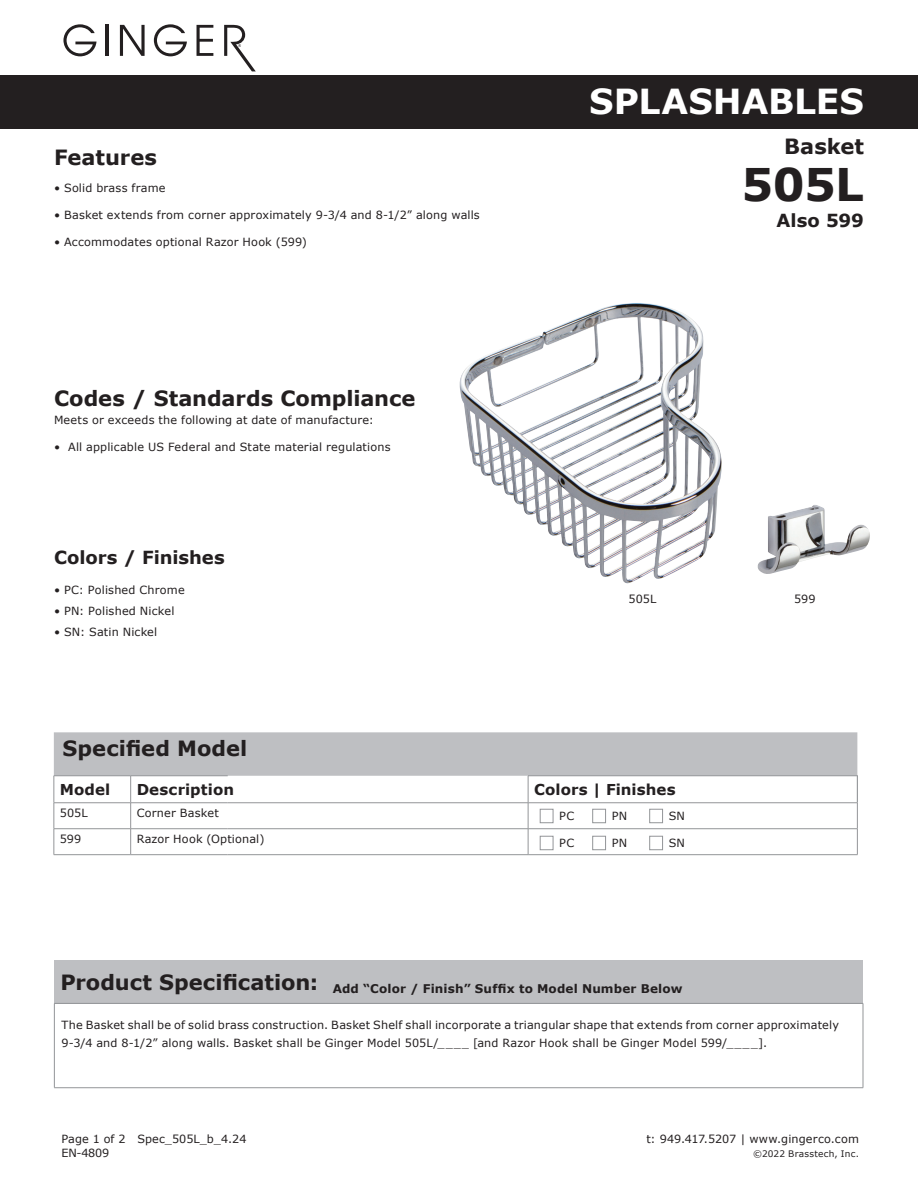
<style>
.page{position:relative;width:918px;height:1188px;background:#fff}
.page>*{position:absolute;margin:0;border:0;box-sizing:border-box;transform-origin:0 0}
.t1{font:700 45px "Verdana";color:#231f20}
.t2{font:700 34.5px "Verdana";color:#fff}
.t3{font:700 21px "Verdana";color:#231f20}
.t4{font:700 18px "Verdana";letter-spacing:-.005em;color:#231f20}
.t5{font:700 15px "Verdana";letter-spacing:.005em;color:#231f20}
.t6{font:700 12px "Verdana";letter-spacing:.015em;color:#231f20}
.t7{font:11.25px/18px "Verdana";letter-spacing:.015em;color:#231f20}
.t8{font:9px "Verdana";letter-spacing:.025em;color:#231f20}
</style>
<div class="page">
<div style="left:0;top:75px;width:918px;height:54px;background:#231f20"></div>
<svg style="left:63px;top:24px;width:34px;height:32px"></svg>
<hr style="left:106px;top:25px;width:3px;height:31px;background:#231f20">
<svg style="left:120px;top:25px;width:25px;height:31px"></svg>
<svg style="left:154px;top:24px;width:33px;height:32px"></svg>
<svg style="left:197px;top:25px;width:16px;height:31px"></svg>
<svg style="left:224px;top:25px;width:32px;height:46px"></svg>
<div style="left:54px;top:960px;width:809px;height:43px;background:#bebfc2"></div>
<hr style="left:54px;top:1003px;width:809px;height:1px;background:#939598">
<hr style="left:54px;top:1004px;width:1px;height:84px;background:#939598">
<hr style="left:863px;top:1004px;width:1px;height:84px;background:#939598">
<hr style="left:54px;top:1087px;width:809px;height:1px;background:#939598">
<img style="left:459px;top:303px;width:263px;height:281px">
<svg style="left:54px;top:732px;width:804px;height:123px"></svg>
<div style="left:540px;top:809px;width:13px;height:14px;border:1px solid #939598"></div>
<div style="left:592px;top:809px;width:14px;height:14px;border:1px solid #939598"></div>
<div style="left:650px;top:809px;width:13px;height:14px;border:1px solid #939598"></div>
<div style="left:540px;top:836px;width:13px;height:14px;border:1px solid #939598"></div>
<div style="left:592px;top:836px;width:14px;height:14px;border:1px solid #939598"></div>
<div style="left:650px;top:836px;width:13px;height:14px;border:1px solid #939598"></div>
<img style="left:757px;top:505px;width:113px;height:69px">
<h3 class="t3" style="left:54px;top:144px;width:105px">Features</h3>
<p class="t7" style="left:54px;top:179px;width:113px">• Solid brass frame</p>
<p class="t7" style="left:54px;top:206px;width:427px">• Basket extends from corner approximately 9-3/4 and 8-1/2” along walls</p>
<p class="t7" style="left:54px;top:233px;width:254px">• Accommodates optional Razor Hook (599)</p>
<h3 class="t3" style="left:54px;top:384px;width:363px">Codes / Standards Compliance</h3>
<p class="t7" style="left:54px;top:411px;width:322px">Meets or exceeds the following at date of manufacture:</p>
<p class="t7" style="left:54px;top:438px;width:338px">• All applicable US Federal and State material regulations</p>
<h3 class="t4" style="left:54px;top:546px;width:172px">Colors / Finishes</h3>
<p class="t7" style="left:54px;top:581px;width:132px">• PC: Polished Chrome</p>
<p class="t7" style="left:54px;top:602px;width:122px">• PN: Polished Nickel</p>
<p class="t7" style="left:54px;top:623px;width:105px">• SN: Satin Nickel</p>
<h3 class="t3" style="left:63px;top:735px;width:186px">Specified Model</h3>
<h2 class="t2" style="left:589px;top:79px;width:276px">SPLASHABLES</h2>
<h3 class="t3" style="left:784px;top:133px;width:81px">Basket</h3>
<h1 class="t1" style="left:741px;top:155px;width:124px">505L</h1>
<h3 class="t4" style="left:777px;top:209px;width:89px">Also 599</h3>
<p class="t7" style="left:629px;top:590px;width:29px">505L</p>
<p class="t7" style="left:794px;top:590px;width:23px">599</p>
<h3 class="t5" style="left:60px;top:780px;width:52px">Model</h3>
<h3 class="t5" style="left:137px;top:780px;width:99px">Description</h3>
<h3 class="t5" style="left:534px;top:780px;width:143px">Colors | Finishes</h3>
<p class="t7" style="left:60px;top:804px;width:29px">505L</p>
<p class="t7" style="left:137px;top:804px;width:84px">Corner Basket</p>
<p class="t7" style="left:60px;top:830px;width:23px">599</p>
<p class="t7" style="left:137px;top:830px;width:129px">Razor Hook (Optional)</p>
<p class="t7" style="left:559px;top:807px;width:16px">PC</p>
<p class="t7" style="left:612px;top:807px;width:17px">PN</p>
<p class="t7" style="left:669px;top:807px;width:18px">SN</p>
<p class="t7" style="left:559px;top:834px;width:16px">PC</p>
<p class="t7" style="left:612px;top:834px;width:17px">PN</p>
<p class="t7" style="left:669px;top:834px;width:18px">SN</p>
<p class="t6" style="left:60px;top:981px;width:624px"><sup>Product</sup> <sup>Specification:</sup> Add “Color / Finish” Suffix to Model Number Below</p>
<p class="t7" style="left:62px;top:1016px;width:779px">The Basket shall be of solid brass construction. Basket Shelf shall incorporate a triangular shape that extends from corner approximately<br>9-3/4 and 8-1/2” along walls. Basket shall be Ginger Model 505L/____ [and Razor Hook shall be Ginger Model 599/____].</p>
<p class="t7" style="left:62px;top:1133px;width:187px;line-height:13.5px">Page 1 of 2 Spec_505L_b_4.24<br>EN-4809</p>
<p class="t7" style="left:646px;top:1130px;width:214px">t: 949.417.5207 | www.gingerco.com</p>
<p class="t8" style="left:753px;top:1148px;width:107px">©2022 Brasstech, Inc.</p>
</div>
